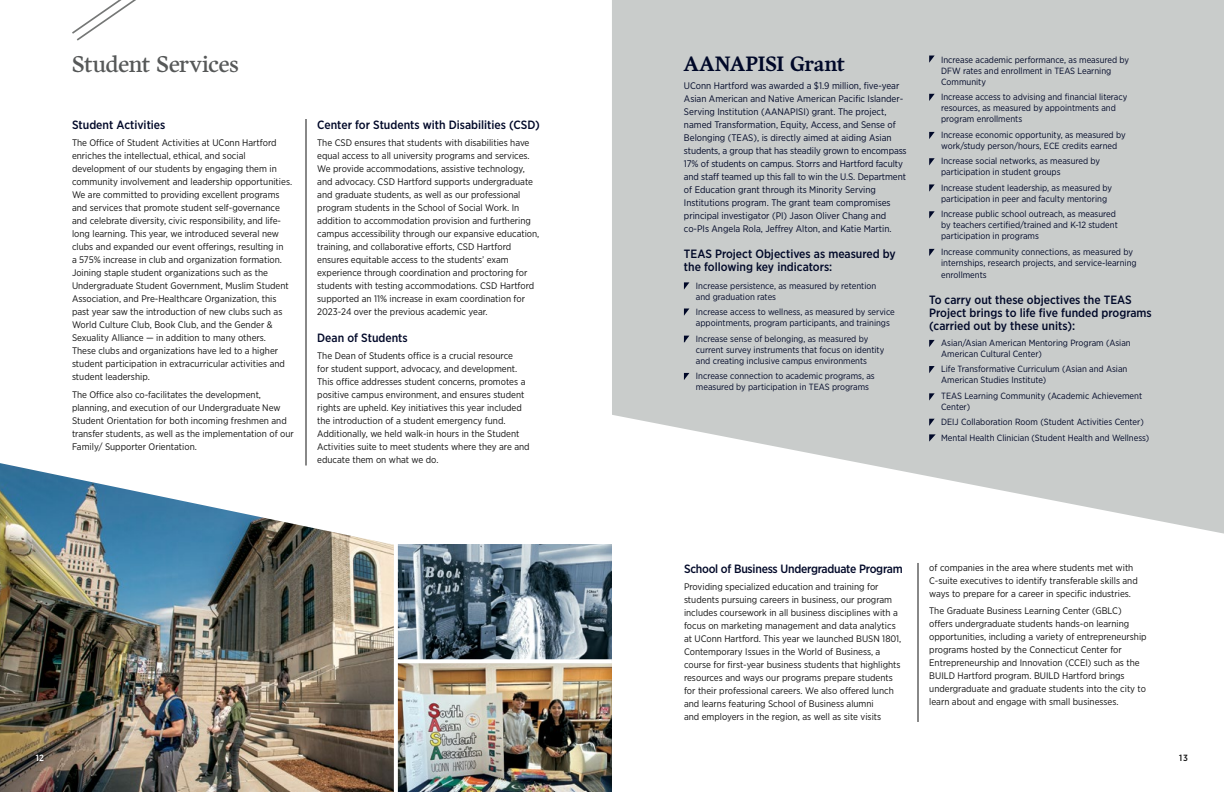
<style>
.page{position:relative;width:1224px;height:792px;background:#fff}
.page>*{position:absolute;margin:0;border:0;box-sizing:border-box;transform-origin:0 0}
.t1{font:23px "Harfang";letter-spacing:-.015em;color:#565858}
.t2{font:700 21px "Harfang";letter-spacing:-.01em;color:#000828}
.t3{font:500 12px/13px "Gotham Narrow";color:#000828}
.t4{font:500 12px "Gotham Narrow";letter-spacing:-.02em;color:#000828}
.t5{font:9.5px/13px "Gotham Narrow";color:#121212}
.t6{font:9.5px/13px "Gotham Narrow";color:#000828}
.t7{font:9px/11px "Gotham Narrow";color:#000828}
.t8{font:500 9px "Gotham Narrow";color:#fff}
.t9{font:500 9px "Gotham Narrow";color:#121212}
</style>
<div class="page">
<svg style="left:612px;top:0;width:612px;height:534px;background:#cfd1d0"></svg>
<svg style="left:929px;top:56px;width:6px;height:7px"></svg>
<svg style="left:684px;top:373px;width:5px;height:7px"></svg>
<svg style="left:684px;top:336px;width:5px;height:7px"></svg>
<svg style="left:684px;top:309px;width:5px;height:7px"></svg>
<svg style="left:684px;top:282px;width:5px;height:8px"></svg>
<svg style="left:929px;top:211px;width:6px;height:8px"></svg>
<svg style="left:929px;top:184px;width:6px;height:8px"></svg>
<svg style="left:929px;top:158px;width:6px;height:7px"></svg>
<svg style="left:929px;top:132px;width:6px;height:7px"></svg>
<svg style="left:929px;top:94px;width:6px;height:7px"></svg>
<svg style="left:929px;top:249px;width:6px;height:7px"></svg>
<svg style="left:929px;top:393px;width:6px;height:8px"></svg>
<svg style="left:929px;top:366px;width:6px;height:7px"></svg>
<svg style="left:929px;top:340px;width:6px;height:7px"></svg>
<svg style="left:929px;top:419px;width:6px;height:7px"></svg>
<svg style="left:929px;top:434px;width:7px;height:8px"></svg>
<img style="left:0;top:463px;width:394px;height:329px">
<hr style="left:918px;top:563px;width:1px;height:159px;background:#121212">
<hr style="left:306px;top:119px;width:1px;height:347px;background:#121212">
<svg style="left:72px;top:0;width:64px;height:41px"></svg>
<div style="left:387px;top:654px;width:235px;height:138px;background:#121212;opacity:.14"></div>
<hr style="left:394px;top:539px;width:4px;height:253px;background:#fff">
<svg style="left:398px;top:659px;width:214px;height:4px"></svg>
<img style="left:12px;top:493px;width:371px;height:299px">
<img style="left:397px;top:544px;width:215px;height:110px">
<img style="left:397px;top:664px;width:213px;height:126px">
<h1 class="t1" style="left:72px;top:50px;width:169px">Student Services</h1>
<h3 class="t3" style="left:72px;top:118px;width:95px">Student Activities</h3>
<p class="t5" style="left:72px;top:136px;width:222px">The Office of Student Activities at UConn Hartford enriches the intellectual, ethical, and social development of our students by engaging them in community involvement and leadership opportunities.<br>We are committed to providing excellent programs and services that promote student self-governance and celebrate diversity, civic responsibility, and life&shy;long learning. This year, we introduced several new clubs and expanded our event offerings, resulting in<br>a 575% increase in club and organization formation.<br>Joining staple student organizations such as the Undergraduate Student Government, Muslim Student Association, and Pre-Healthcare Organization, this past year saw the introduction of new clubs such as World Culture Club, Book Club, and the Gender &amp; Sexuality Alliance — in addition to many others.<br>These clubs and organizations have led to a higher student participation in extracurricular activities and student leadership.</p>
<p class="t5" style="left:72px;top:387px;width:223px">The Office also co-facilitates the development, planning, and execution of our Undergraduate New Student Orientation for both incoming freshmen and transfer students, as well as the implementation of our Family/ Supporter Orientation.</p>
<h3 class="t3" style="left:317px;top:118px;width:224px">Center for Students with Disabilities (CSD)</h3>
<p class="t5" style="left:317px;top:136px;width:224px">The CSD ensures that students with disabilities have equal access to all university programs and services.<br>We provide accommodations, assistive technology, and advocacy. CSD Hartford supports undergraduate and graduate students, as well as our professional program students in the School of Social Work. In addition to accommodation provision and furthering campus accessibility through our expansive education, training, and collaborative efforts, CSD Hartford ensures equitable access to the students’ exam experience through coordination and proctoring for students with testing accommodations. CSD Hartford supported an 11% increase in exam coordination for 2023-24 over the previous academic year.</p>
<h3 class="t3" style="left:317px;top:331px;width:92px">Dean of Students</h3>
<p class="t5" style="left:317px;top:349px;width:214px">The Dean of Students office is a crucial resource<br>for student support, advocacy, and development.<br>This office addresses student concerns, promotes a positive campus environment, and ensures student rights are upheld. Key initiatives this year included the introduction of a student emergency fund.<br>Additionally, we held walk-in hours in the Student Activities suite to meet students where they are and educate them on what we do.</p>
<h3 class="t2" style="left:684px;top:51px;width:163px">AANAPISI Grant</h3>
<p class="t6" style="left:684px;top:79px;width:224px">UConn Hartford was awarded a $1.9 million, five-year Asian American and Native American Pacific Islander-Serving Institution (AANAPISI) grant. The project, named Transformation, Equity, Access, and Sense of Belonging (TEAS), is directly aimed at aiding Asian students, a group that has steadily grown to encompass 17% of students on campus. Storrs and Hartford faculty and staff teamed up this fall to win the U.S. Department of Education grant through its Minority Serving Institutions program. The grant team compromises principal investigator (PI) Jason Oliver Chang and co-PIs Angela Rola, Jeffrey Alton, and Katie Martin.</p>
<p class="t3" style="left:684px;top:247px;width:213px">TEAS Project Objectives as measured by the following key indicators:</p>
<p class="t7" style="left:696px;top:280px;width:182px">Increase persistence, as measured by retention and graduation rates</p>
<p class="t7" style="left:696px;top:306px;width:200px">Increase access to wellness, as measured by service appointments, program participants, and trainings</p>
<p class="t7" style="left:696px;top:333px;width:190px;text-indent:-12px">. Increase sense of belonging, as measured by current survey instruments that focus on identity and creating inclusive campus environments</p>
<p class="t7" style="left:696px;top:370px;width:180px">Increase connection to academic programs, as measured by participation in TEAS programs</p>
<p class="t7" style="left:941px;top:54px;width:189px">Increase academic performance, as measured by<br>DFW rates and enrollment in TEAS Learning<br>Community</p>
<p class="t7" style="left:941px;top:91px;width:188px">Increase access to advising and financial literacy resources, as measured by appointments and program enrollments</p>
<p class="t7" style="left:941px;top:129px;width:186px">Increase economic opportunity, as measured by work/study person/hours, ECE credits earned</p>
<p class="t7" style="left:941px;top:155px;width:160px">Increase social networks, as measured by participation in student groups</p>
<p class="t7" style="left:941px;top:182px;width:172px">Increase student leadership, as measured by participation in peer and faculty mentoring</p>
<p class="t7" style="left:941px;top:208px;width:178px">Increase public school outreach, as measured by teachers certified/trained and K-12 student participation in programs</p>
<p class="t7" style="left:941px;top:246px;width:197px">Increase community connections, as measured by internships, research projects, and service-learning</p>
<p class="t7" style="left:941px;top:269px;width:47px">enrollments</p>
<p class="t3" style="left:929px;top:293px;width:224px">To carry out these objectives the TEAS<br>Project brings to life five funded programs (carried out by these units):</p>
<p class="t7" style="left:941px;top:337px;width:191px">Asian/Asian American Mentoring Program (Asian<br>American Cultural Center)</p>
<p class="t7" style="left:941px;top:363px;width:188px">Life Transformative Curriculum (Asian and Asian<br>American Studies Institute)</p>
<p class="t7" style="left:941px;top:390px;width:203px">TEAS Learning Community (Academic Achievement<br>Center)</p>
<p class="t7" style="left:941px;top:416px;width:204px">DEIJ Collaboration Room (Student Activities Center)</p>
<p class="t7" style="left:941px;top:432px;width:210px">Mental Health Clinician (Student Health and Wellness)</p>
<h3 class="t4" style="left:684px;top:561px;width:220px">School of Business Undergraduate Program</h3>
<p class="t5" style="left:684px;top:580px;width:219px">Providing specialized education and training for students pursuing careers in business, our program includes coursework in all business disciplines with a focus on marketing management and data analytics at UConn Hartford. This year we launched BUSN 1801, Contemporary Issues in the World of Business, a course for first-year business students that highlights resources and ways our programs prepare students for their professional careers. We also offered lunch and learns featuring School of Business alumni<br>and employers in the region, as well as site visits</p>
<p class="t5" style="left:929px;top:560px;width:210px">of companies in the area where students met with<br>C-suite executives to identify transferable skills and ways to prepare for a career in specific industries.</p>
<p class="t5" style="left:929px;top:604px;width:219px">The Graduate Business Learning Center (GBLC) offers undergraduate students hands-on learning opportunities, including a variety of entrepreneurship programs hosted by the Connecticut Center for Entrepreneurship and Innovation (CCEI) such as the BUILD Hartford program. BUILD Hartford brings undergraduate and graduate students into the city to learn about and engage with small businesses.</p>
<p class="t8" style="left:36px;top:752px;width:9px">12</p>
<p class="t9" style="left:1179px;top:752px;width:10px">13</p>
</div>
